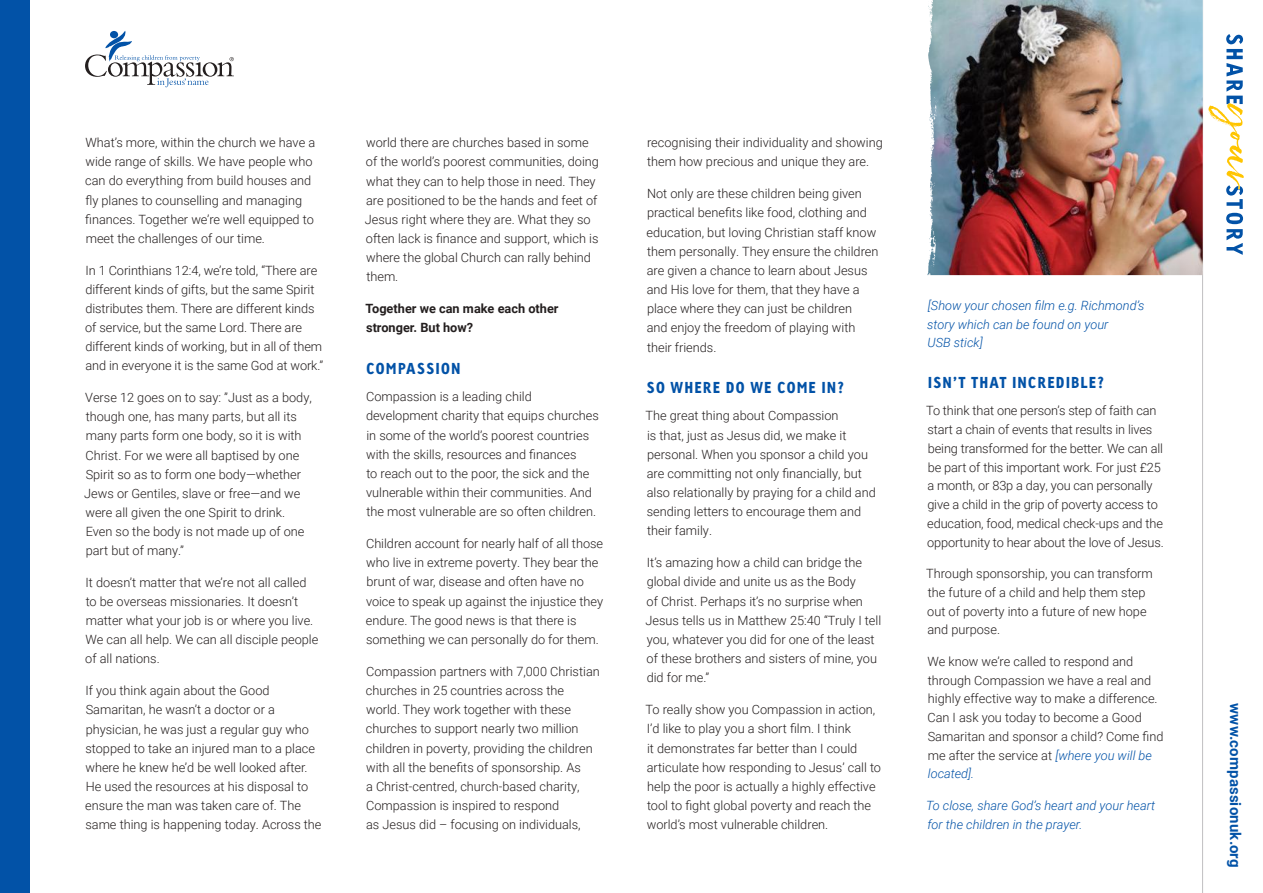
<style>
.page{position:relative;width:1263px;height:893px;background:#fff}
.page>*{position:absolute;margin:0;border:0;box-sizing:border-box;transform-origin:0 0}
.t1{font:900 15px "Linotype Tetria Tab";letter-spacing:.065em;color:#0252a7}
.t2{font:700 15px "Roboto";letter-spacing:.01em;color:#0252a7}
.t3{font:300 12.75px/19.2px "Roboto";color:#241f1f}
.t4{font:italic 300 12.75px/18.8px "Roboto";color:#0252a7}
.t5{font:700 12.75px/19.2px "Roboto";color:#241f1f}
.s1{font-style:italic;color:#0252a7}
</style>
<div class="page">
<div style="left:0;top:0;width:30px;height:893px;background:#0252a7"></div>
<svg style="left:85px;top:31px;width:149px;height:56px"></svg>
<hr style="left:1202px;top:0;width:1px;height:893px;background:#c0bfc1">
<svg style="left:1208px;top:34px;width:36px;height:221px"></svg>
<img style="left:927px;top:0;width:276px;height:275px">
<img style="left:930px;top:0;width:3px;height:34px">
<p class="t3" style="left:85px;top:133px;width:231px">What’s more, within the church we have a wide range of skills. We have people who can do everything from build houses and fly planes to counselling and managing finances. Together we’re well equipped to meet the challenges of our time.</p>
<p class="t3" style="left:85px;top:260px;width:239px">In 1 Corinthians 12:4, we’re told, “There are different kinds of gifts, but the same Spirit distributes them. There are different kinds of service, but the same Lord. There are different kinds of working, but in all of them and in everyone it is the same God at work.”</p>
<p class="t3" style="left:84px;top:388px;width:229px">Verse 12 goes on to say: ”Just as a body, though one, has many parts, but all its many parts form one body, so it is with Christ. For we were all baptised by one Spirit so as to form one body—whether Jews or Gentiles, slave or free—and we were all given the one Spirit to drink.<br>Even so the body is not made up of one part but of many.”</p>
<p class="t3" style="left:85px;top:572px;width:235px">It doesn’t matter that we’re not all called to be overseas missionaries. It doesn’t matter what your job is or where you live.<br>We can all help. We can all disciple people of all nations.</p>
<p class="t3" style="left:85px;top:681px;width:238px">If you think again about the Good Samaritan, he wasn’t a doctor or a physician, he was just a regular guy who stopped to take an injured man to a place where he knew he’d be well looked after.<br>He used the resources at his disposal to ensure the man was taken care of. The same thing is happening today. Across the</p>
<p class="t3" style="left:365px;top:133px;width:236px">world there are churches based in some of the world’s poorest communities, doing what they can to help those in need. They are positioned to be the hands and feet of Jesus right where they are. What they so often lack is finance and support, which is where the global Church can rally behind them.</p>
<p class="t5" style="left:366px;top:299px;width:195px">Together we can make each other stronger. But how?</p>
<p class="t1" style="left:366px;top:358px;width:96px">COMPASSION</p>
<p class="t3" style="left:366px;top:387px;width:234px">Compassion is a leading child development charity that equips churches in some of the world’s poorest countries with the skills, resources and finances<br>to reach out to the poor, the sick and the vulnerable within their communities. And the most vulnerable are so often children.</p>
<p class="t3" style="left:366px;top:534px;width:239px">Children account for nearly half of all those who live in extreme poverty. They bear the brunt of war, disease and often have no voice to speak up against the injustice they endure. The good news is that there is something we can personally do for them.</p>
<p class="t3" style="left:366px;top:661px;width:235px">Compassion partners with 7,000 Christian churches in 25 countries across the world. They work together with these churches to support nearly two million children in poverty, providing the children with all the benefits of sponsorship. As<br>a Christ-centred, church-based charity, Compassion is inspired to respond<br>as Jesus did – focusing on individuals,</p>
<p class="t3" style="left:647px;top:133px;width:237px">recognising their individuality and showing them how precious and unique they are.</p>
<p class="t3" style="left:647px;top:184px;width:233px">Not only are these children being given practical benefits like food, clothing and education, but loving Christian staff know them personally. They ensure the children are given a chance to learn about Jesus and His love for them, that they have a place where they can just be children<br>and enjoy the freedom of playing with their friends.</p>
<p class="t1" style="left:646px;top:377px;width:199px">SO WHERE DO WE COME IN?</p>
<p class="t3" style="left:645px;top:406px;width:232px">The great thing about Compassion<br>is that, just as Jesus did, we make it personal. When you sponsor a child you are committing not only financially, but also relationally by praying for a child and sending letters to encourage them and their family.</p>
<p class="t3" style="left:646px;top:553px;width:237px">It’s amazing how a child can bridge the global divide and unite us as the Body<br>of Christ. Perhaps it’s no surprise when Jesus tells us in Matthew 25:40 “Truly I tell you, whatever you did for one of the least of these brothers and sisters of mine, you did for me.”</p>
<p class="t3" style="left:645px;top:700px;width:237px">To really show you Compassion in action, I’d like to play you a short film. I think<br>it demonstrates far better than I could articulate how responding to Jesus’ call to help the poor is actually a highly effective tool to fight global poverty and reach the world’s most vulnerable children.</p>
<p class="t4" style="left:927px;top:295px;width:219px">[Show your chosen film e.g. Richmond’s story which can be found on your<br>USB stick]</p>
<p class="t1" style="left:928px;top:372px;width:178px">ISN’T THAT INCREDIBLE?</p>
<p class="t3" style="left:926px;top:401px;width:239px;line-height:18.8px">To think that one person’s step of faith can start a chain of events that results in lives being transformed for the better. We can all be part of this important work. For just £25 a month, or 83p a day, you can personally give a child in the grip of poverty access to education, food, medical check-ups and the opportunity to hear about the love of Jesus.</p>
<p class="t3" style="left:926px;top:564px;width:228px;line-height:18.8px">Through sponsorship, you can transform the future of a child and help them step out of poverty into a future of new hope and purpose.</p>
<p class="t3" style="left:927px;top:651px;width:238px;line-height:18.8px">We know we’re called to respond and through Compassion we have a real and highly effective way to make a difference.<br>Can I ask you today to become a Good Samaritan and sponsor a child? Come fi nd me after the service at <span class="s1">[where you will be located].</span></p>
<p class="t4" style="left:926px;top:795px;width:231px">To close, share God’s heart and your heart for the children in the prayer.</p>
<p class="t2" style="left:1246px;top:703px;width:166px;rotate:90deg">www.compassionuk.org</p>
</div>
